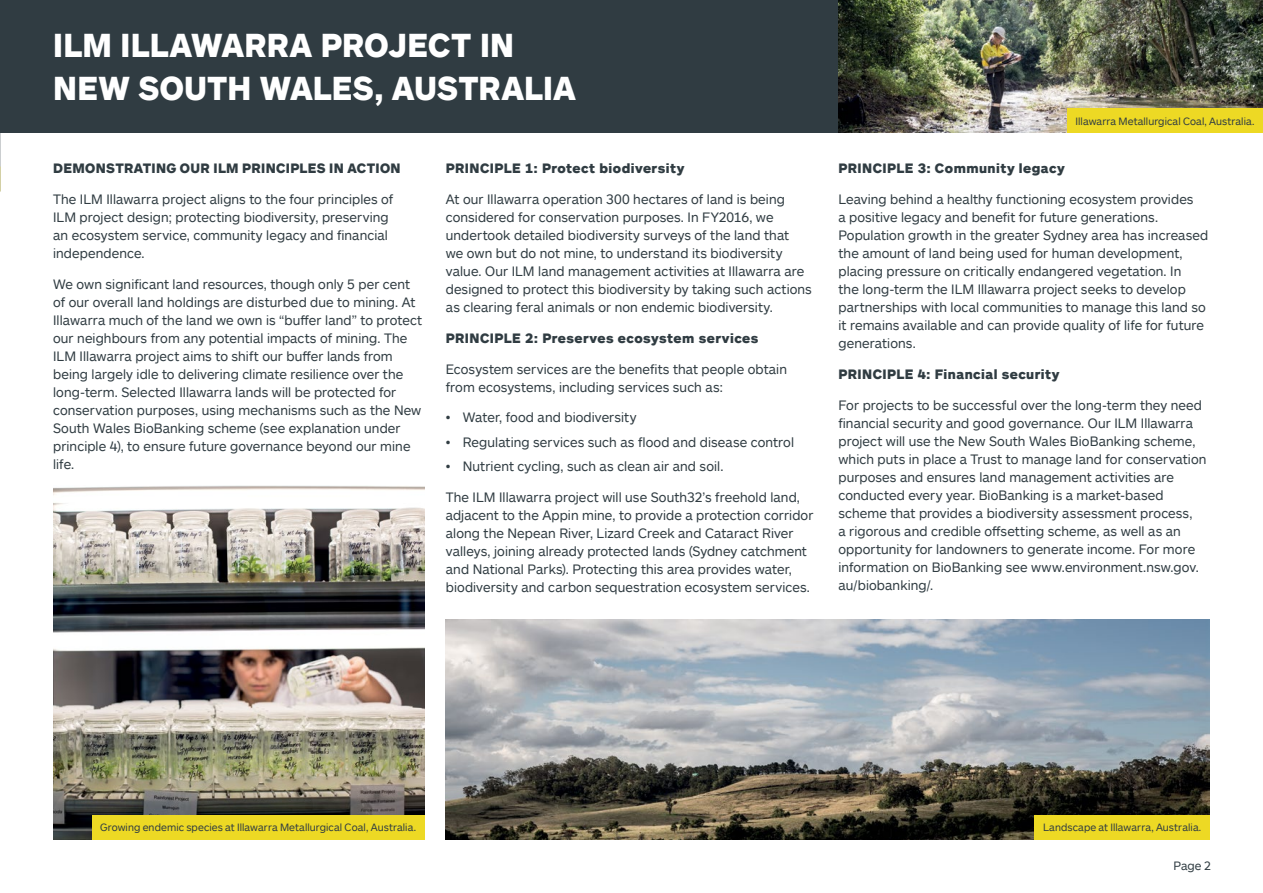
<style>
.page{position:relative;width:1263px;height:893px;background:#fff}
.page>*{position:absolute;margin:0;border:0;box-sizing:border-box;transform-origin:0 0}
.t1{font:900 33px/42.9px "ARS Maquette Pro";letter-spacing:.01em;color:#fff;scale:.94 1}
.t2{font:13.5px/18px "ARS Maquette Pro";letter-spacing:.01em;color:#303c42}
.t3{font:900 13.5px "ARS Maquette Pro";letter-spacing:.035em;color:#303c42}
.t4{font:12px "ARS Maquette Pro";color:#303c42}
.t5{font:10.5px "ARS Maquette Pro";letter-spacing:.01em;color:#303c42}
</style>
<div class="page">
<img style="left:0;top:0;width:1px;height:191px">
<div style="left:0;top:0;width:838px;height:133px;background:#303c42"></div>
<img style="left:838px;top:0;width:425px;height:133px">
<img style="left:446px;top:620px;width:764px;height:220px">
<img style="left:53px;top:486px;width:371px;height:354px">
<div style="left:1067px;top:108px;width:196px;height:25px;background:#edd924"></div>
<div style="left:92px;top:815px;width:332px;height:25px;background:#edd924"></div>
<div style="left:1034px;top:815px;width:176px;height:25px;background:#edd924"></div>
<h1 class="t1" style="left:53px;top:22px;width:557px">ILM ILLAWARRA PROJECT IN<br>NEW SOUTH WALES, AUSTRALIA</h1>
<p class="t3" style="left:53px;top:160px;width:349px">DEMONSTRATING OUR ILM PRINCIPLES IN ACTION</p>
<p class="t2" style="left:53px;top:190px;width:342px">The ILM Illawarra project aligns to the four principles of ILM project design; protecting biodiversity, preserving an ecosystem service, community legacy and financial independence.</p>
<p class="t2" style="left:53px;top:275px;width:371px">We own significant land resources, though only 5 per cent of our overall land holdings are disturbed due to mining. At Illawarra much of the land we own is “buffer land” to protect our neighbours from any potential impacts of mining. The ILM Illawarra project aims to shift our buffer lands from being largely idle to delivering climate resilience over the long-term. Selected Illawarra lands will be protected for conservation purposes, using mechanisms such as the New South Wales BioBanking scheme (see explanation under principle 4), to ensure future governance beyond our mine life.</p>
<p class="t3" style="left:446px;top:160px;width:240px">PRINCIPLE 1: Protect biodiversity</p>
<p class="t2" style="left:446px;top:190px;width:368px">At our Illawarra operation 300 hectares of land is being considered for conservation purposes. In FY2016, we undertook detailed biodiversity surveys of the land that<br>we own but do not mine, to understand its biodiversity value. Our ILM land management activities at Illawarra are designed to protect this biodiversity by taking such actions as clearing feral animals or non endemic biodiversity.</p>
<p class="t3" style="left:446px;top:329px;width:314px">PRINCIPLE 2: Preserves ecosystem services</p>
<p class="t2" style="left:446px;top:359px;width:343px">Ecosystem services are the benefits that people obtain from ecosystems, including services such as:</p>
<p class="t2" style="left:446px;top:408px;width:192px">• Water, food and biodiversity</p>
<p class="t2" style="left:446px;top:432px;width:350px">• Regulating services such as flood and disease control</p>
<p class="t2" style="left:446px;top:457px;width:279px">• Nutrient cycling, such as clean air and soil.</p>
<p class="t2" style="left:446px;top:488px;width:369px">The ILM Illawarra project will use South32’s freehold land, adjacent to the Appin mine, to provide a protection corridor along the Nepean River, Lizard Creek and Cataract River valleys, joining already protected lands (Sydney catchment and National Parks). Protecting this area provides water, biodiversity and carbon sequestration ecosystem services.</p>
<p class="t5" style="left:1075px;top:114px;width:180px">Illawarra Metallurgical Coal, Australia.</p>
<p class="t3" style="left:838px;top:160px;width:228px">PRINCIPLE 3: Community legacy</p>
<p class="t2" style="left:838px;top:190px;width:371px">Leaving behind a healthy functioning ecosystem provides<br>a positive legacy and benefit for future generations.<br>Population growth in the greater Sydney area has increased the amount of land being used for human development, placing pressure on critically endangered vegetation. In<br>the long-term the ILM Illawarra project seeks to develop partnerships with local communities to manage this land so it remains available and can provide quality of life for future generations.</p>
<p class="t3" style="left:838px;top:365px;width:223px">PRINCIPLE 4: Financial security</p>
<p class="t2" style="left:838px;top:395px;width:369px">For projects to be successful over the long-term they need financial security and good governance. Our ILM Illawarra project will use the New South Wales BioBanking scheme, which puts in place a Trust to manage land for conservation purposes and ensures land management activities are conducted every year. BioBanking is a market-based scheme that provides a biodiversity assessment process,<br>a rigorous and credible offsetting scheme, as well as an opportunity for landowners to generate income. For more information on BioBanking see www.environment.nsw.gov. au/biobanking/.</p>
<p class="t5" style="left:100px;top:821px;width:317px">Growing endemic species at Illawarra Metallurgical Coal, Australia.</p>
<p class="t5" style="left:1043px;top:821px;width:160px">Landscape at Illawarra, Australia.</p>
<p class="t4" style="left:1173px;top:858px;width:39px">Page 2</p>
</div>
